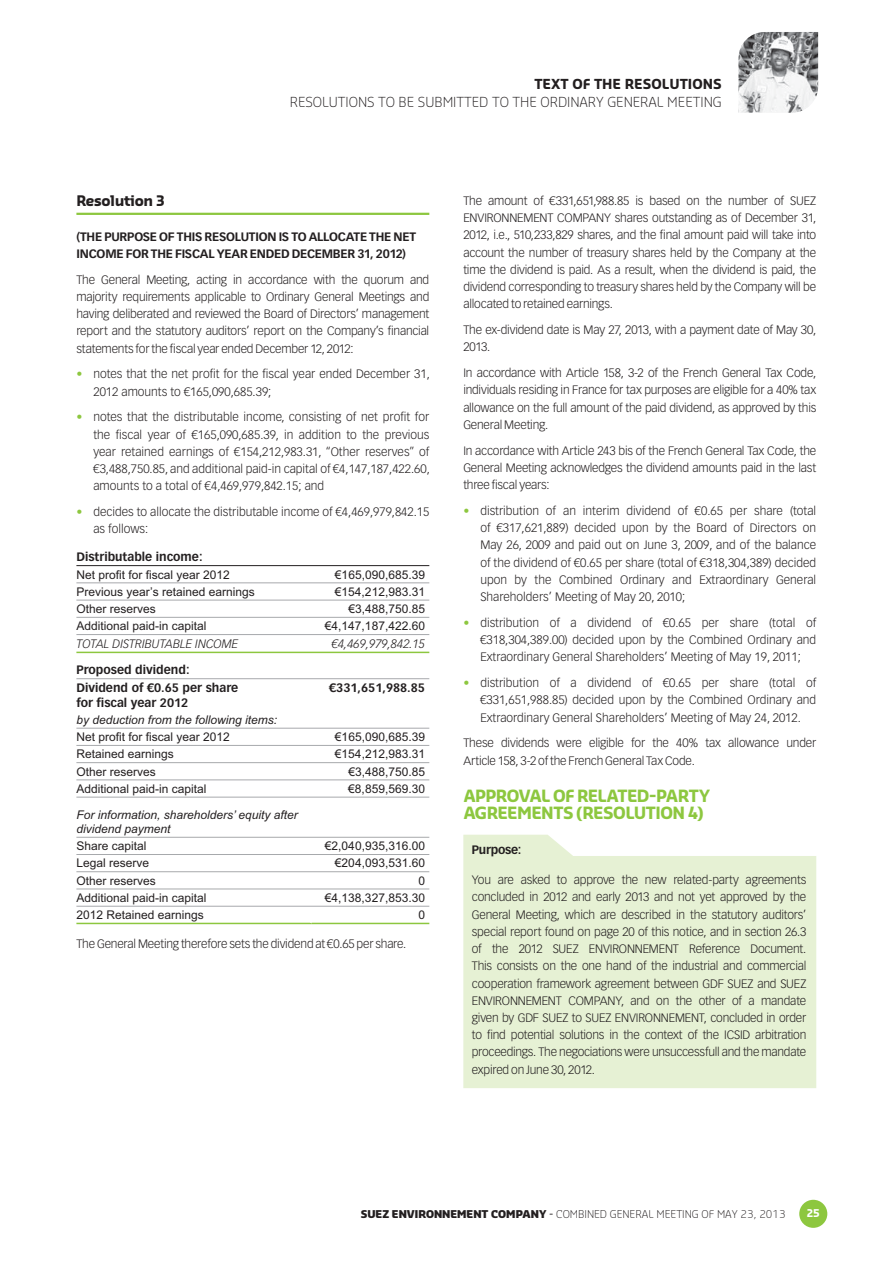
<style>
.page{position:relative;width:893px;height:1263px;background:#fff}
.page>*{position:absolute;margin:0;border:0;box-sizing:border-box;transform-origin:0 0}
.t1{font:700 16.5px/16.5px "Sansa";letter-spacing:-.035em;color:#8dc73f}
.t2{font:700 14.25px "Sansa";letter-spacing:-.02em;color:#231f20}
.t3{font:300 13.5px "Sansa";color:#231f20}
.t4{font:700 13.5px "Sansa";color:#231f20}
.t5{font:300 12px/17.2px "Vectora LT Std";letter-spacing:-.01em;color:#231f20;text-align:justify}
.t6{font:12px "Arial";color:#231f20}
.t7{font:700 12px/17.2px "Vectora LT Std";letter-spacing:-.015em;color:#231f20}
.t8{font:italic 12px/14.4px "Arial";color:#231f20}
.t9{font:italic 300 12px "Vectora LT Std";color:#231f20}
.t10{font:300 10.5px "Sansa";color:#231f20}
.t11{font:700 10.5px "Sansa";color:#fff}
.s1{font-weight:700;color:#8dc73f}
.s2{font-weight:900}
.s3{font-weight:400}
</style>
<div class="page">
<div style="left:799px;top:1200px;width:28px;height:28px;background:#8dc73f;border-radius:50%"></div>
<img style="left:738px;top:32px;width:80px;height:81px">
<hr style="left:76px;top:213px;width:353px;height:2px;background:#8dc73f">
<hr style="left:76px;top:923px;width:236px;height:1px;background:#8dc73f">
<hr style="left:312px;top:923px;width:117px;height:1px;background:#8dc73f">
<hr style="left:76px;top:565px;width:353px;height:1px;background:#231f20">
<hr style="left:76px;top:652px;width:353px;height:1px;background:#8dc73f">
<hr style="left:76px;top:583px;width:353px;height:1px;background:#a7a9ac">
<hr style="left:76px;top:600px;width:353px;height:1px;background:#a7a9ac">
<hr style="left:76px;top:617px;width:353px;height:1px;background:#a7a9ac">
<hr style="left:76px;top:634px;width:353px;height:1px;background:#a7a9ac">
<hr style="left:76px;top:678px;width:353px;height:1px;background:#a7a9ac">
<hr style="left:76px;top:745px;width:353px;height:1px;background:#a7a9ac">
<hr style="left:76px;top:762px;width:353px;height:1px;background:#a7a9ac">
<hr style="left:76px;top:780px;width:353px;height:1px;background:#a7a9ac">
<hr style="left:76px;top:797px;width:353px;height:1px;background:#a7a9ac">
<hr style="left:76px;top:837px;width:353px;height:1px;background:#a7a9ac">
<hr style="left:76px;top:854px;width:353px;height:1px;background:#a7a9ac">
<hr style="left:76px;top:871px;width:353px;height:1px;background:#a7a9ac">
<hr style="left:76px;top:889px;width:353px;height:1px;background:#a7a9ac">
<hr style="left:76px;top:906px;width:353px;height:1px;background:#a7a9ac">
<hr style="left:76px;top:728px;width:353px;height:1px;background:#a7a9ac">
<div style="left:463px;top:835px;width:353px;height:253px;background:#e6f1d4"></div>
<p class="t4" style="left:534px;top:79px;width:189px">TEXT OF THE RESOLUTIONS</p>
<p class="t3" style="left:290px;top:97px;width:433px">RESOLUTIONS TO BE SUBMITTED TO THE ORDINARY GENERAL MEETING</p>
<p class="t2" style="left:76px;top:196px;width:90px">Resolution 3</p>
<p class="t7" style="left:76px;top:228px;width:341px">(THE PURPOSE OF THIS RESOLUTION IS TO ALLOCATE THE NET<br>INCOME FOR THE FISCAL YEAR ENDED DECEMBER 31, 2012)</p>
<p class="t5" style="left:76px;top:271px;width:354px">The General Meeting, acting in accordance with the quorum and majority requirements applicable to Ordinary General Meetings and having deliberated and reviewed the Board of Directors’ management report and the statutory auditors’ report on the Company’s financial statements for the fiscal year ended December 12, 2012:</p>
<p class="t5" style="left:93px;top:366px;width:338px;text-indent:-17px"><span class="s1">•</span> notes that the net profit for the fiscal year ended December 31,<br>2012 amounts to €165,090,685.39;</p>
<p class="t5" style="left:93px;top:409px;width:338px;text-indent:-17px"><span class="s1">•</span> notes that the distributable income, consisting of net profit for the fiscal year of €165,090,685.39, in addition to the previous year retained earnings of €154,212,983.31, “Other reserves” of €3,488,750.85, and additional paid-in capital of €4,147,187,422.60, amounts to a total of €4,469,979,842.15; and</p>
<p class="t5" style="left:93px;top:504px;width:337px;text-indent:-17px"><span class="s1">•</span> decides to allocate the distributable income of €4,469,979,842.15 as follows:</p>
<p class="t7" style="left:76px;top:549px;width:128px">Distributable income:</p>
<p class="t6" style="left:76px;top:570px;width:155px">Net profit for fiscal year 2012</p>
<p class="t6" style="left:335px;top:570px;width:92px">€165,090,685.39</p>
<p class="t6" style="left:76px;top:587px;width:180px">Previous year’s retained earnings</p>
<p class="t6" style="left:335px;top:587px;width:92px">€154,212,983.31</p>
<p class="t6" style="left:76px;top:605px;width:81px">Other reserves</p>
<p class="t6" style="left:348px;top:605px;width:78px">€3,488,750.85</p>
<p class="t6" style="left:76px;top:622px;width:132px">Additional paid-in capital</p>
<p class="t6" style="left:325px;top:622px;width:102px">€4,147,187,422.60</p>
<p class="t9" style="left:76px;top:639px;width:163px">TOTAL DISTRIBUTABLE INCOME</p>
<p class="t9" style="left:332px;top:639px;width:95px">€4,469,979,842.15</p>
<p class="t7" style="left:76px;top:662px;width:163px;line-height:17.9px">Proposed dividend:<br>Dividend of €0.65 per share</p>
<p class="t7" style="left:76px;top:694px;width:113px">for fiscal year 2012</p>
<p class="t7" style="left:329px;top:680px;width:97px">€331,651,988.85</p>
<p class="t8" style="left:76px;top:714px;width:202px">by deduction from the following items:</p>
<p class="t6" style="left:76px;top:733px;width:155px">Net profit for fiscal year 2012</p>
<p class="t6" style="left:335px;top:733px;width:92px">€165,090,685.39</p>
<p class="t6" style="left:76px;top:750px;width:99px">Retained earnings</p>
<p class="t6" style="left:335px;top:750px;width:92px">€154,212,983.31</p>
<p class="t6" style="left:76px;top:767px;width:81px">Other reserves</p>
<p class="t6" style="left:348px;top:767px;width:78px">€3,488,750.85</p>
<p class="t6" style="left:76px;top:784px;width:132px">Additional paid-in capital</p>
<p class="t6" style="left:348px;top:784px;width:78px">€8,859,569.30</p>
<p class="t8" style="left:76px;top:808px;width:223px">For information, shareholders’ equity after dividend payment</p>
<p class="t6" style="left:76px;top:842px;width:72px">Share capital</p>
<p class="t6" style="left:325px;top:842px;width:102px">€2,040,935,316.00</p>
<p class="t6" style="left:76px;top:859px;width:74px">Legal reserve</p>
<p class="t6" style="left:335px;top:859px;width:92px">€204,093,531.60</p>
<p class="t6" style="left:76px;top:876px;width:81px">Other reserves</p>
<p class="t6" style="left:418px;top:876px;width:8px">0</p>
<p class="t6" style="left:76px;top:893px;width:132px">Additional paid-in capital</p>
<p class="t6" style="left:325px;top:893px;width:102px">€4,138,327,853.30</p>
<p class="t6" style="left:76px;top:911px;width:129px">2012 Retained earnings</p>
<p class="t6" style="left:418px;top:911px;width:8px">0</p>
<p class="t5" style="left:76px;top:936px;width:331px">The General Meeting therefore sets the dividend at €0.65 per share.</p>
<p class="t5" style="left:463px;top:193px;width:354px">The amount of €331,651,988.85 is based on the number of SUEZ ENVIRONNEMENT COMPANY shares outstanding as of December 31, 2012, i.e., 510,233,829 shares, and the final amount paid will take into account the number of treasury shares held by the Company at the time the dividend is paid. As a result, when the dividend is paid, the dividend corresponding to treasury shares held by the Company will be allocated to retained earnings.</p>
<p class="t5" style="left:463px;top:322px;width:354px">The ex-dividend date is May 27, 2013, with a payment date of May 30,<br>2013.</p>
<p class="t5" style="left:463px;top:365px;width:354px">In accordance with Article 158, 3-2 of the French General Tax Code, individuals residing in France for tax purposes are eligible for a 40% tax allowance on the full amount of the paid dividend, as approved by this General Meeting.</p>
<p class="t5" style="left:463px;top:442px;width:354px">In accordance with Article 243 bis of the French General Tax Code, the General Meeting acknowledges the dividend amounts paid in the last three fiscal years:</p>
<p class="t5" style="left:480px;top:503px;width:337px;text-indent:-17px"><span class="s1">•</span> distribution of an interim dividend of €0.65 per share (total of €317,621,889) decided upon by the Board of Directors on May 26, 2009 and paid out on June 3, 2009, and of the balance of the dividend of €0.65 per share (total of €318,304,389) decided upon by the Combined Ordinary and Extraordinary General Shareholders’ Meeting of May 20, 2010;</p>
<p class="t5" style="left:480px;top:615px;width:337px;text-indent:-17px"><span class="s1">•</span> distribution of a dividend of €0.65 per share (total of €318,304,389.00) decided upon by the Combined Ordinary and Extraordinary General Shareholders’ Meeting of May 19, 2011;</p>
<p class="t5" style="left:480px;top:675px;width:337px;text-indent:-17px"><span class="s1">•</span> distribution of a dividend of €0.65 per share (total of €331,651,988.85) decided upon by the Combined Ordinary and Extraordinary General Shareholders’ Meeting of May 24, 2012.</p>
<p class="t5" style="left:463px;top:735px;width:354px">These dividends were eligible for the 40% tax allowance under<br>Article 158, 3-2 of the French General Tax Code.</p>
<h1 class="t1" style="left:463px;top:790px;width:248px">APPROVAL OF RELATED-PARTY<br>AGREEMENTS (RESOLUTION 4)</h1>
<p class="t7" style="left:472px;top:842px;width:51px">Purpose:</p>
<p class="t5" style="left:472px;top:872px;width:336px">You are asked to approve the new related-party agreements concluded in 2012 and early 2013 and not yet approved by the General Meeting, which are described in the statutory auditors’ special report found on page 20 of this notice, and in section 26.3 of the 2012 SUEZ ENVIRONNEMENT Reference Document.<br>This consists on the one hand of the industrial and commercial cooperation framework agreement between GDF SUEZ and SUEZ ENVIRONNEMENT COMPANY, and on the other of a mandate given by GDF SUEZ to SUEZ ENVIRONNEMENT, concluded in order to find potential solutions in the context of the ICSID arbitration proceedings. The negociations were unsuccessfull and the mandate expired on June 30, 2012.</p>
<p class="t10" style="left:361px;top:1210px;width:426px"><span class="s2">SUEZ ENVIRONNEMENT COMPANY</span> <span class="s3">-</span> COMBINED GENERAL MEETING OF MAY 23, 2013</p>
<p class="t11" style="left:807px;top:1210px;width:15px">25</p>
</div>
